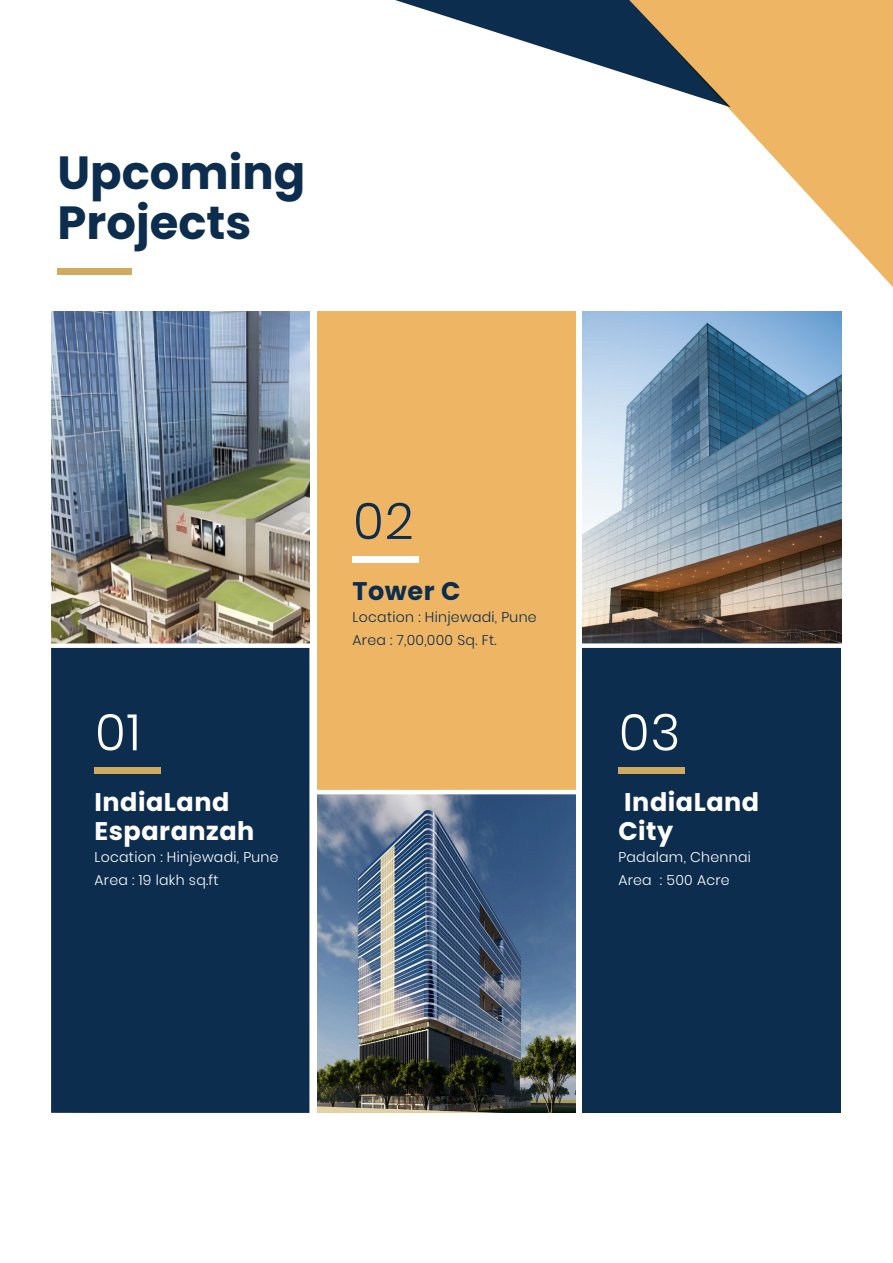
<style>
.page{position:relative;width:893px;height:1263px;background:#fff}
.page>*{position:absolute;margin:0;border:0;box-sizing:border-box;transform-origin:0 0}
.t1{font:300 50.85px "Poppins";color:#fff}
.t2{font:300 50.85px "Poppins";color:#0d2d4e}
.t3{font:700 46.5px/49.8px "Poppins";color:#0d2d4e}
.t4{font:700 25.5px/28.7px "Poppins";letter-spacing:.02em;color:#fff}
.t5{font:700 25.5px "Poppins";letter-spacing:.02em;color:#0d2d4e}
.t6{font:300 14.1px/22.6px "Poppins";letter-spacing:.02em;color:#fff}
.t7{font:300 14.1px/22.6px "Poppins";letter-spacing:.02em;color:#0d2d4e}
</style>
<div class="page">
<div style="left:51px;top:648px;width:258px;height:465px;background:#0d2d4e"></div>
<div style="left:57px;top:268px;width:75px;height:7px;background:#d0aa60"></div>
<svg style="left:727px;top:0;width:166px;height:287px;fill:#eeb664"></svg>
<svg style="left:395px;top:0;width:336px;height:107px"></svg>
<div style="left:317px;top:311px;width:258px;height:802px;background:#eeb664"></div>
<div style="left:583px;top:311px;width:258px;height:802px;background:#0d2d4e"></div>
<img style="left:51px;top:311px;width:258px;height:332px">
<img style="left:583px;top:311px;width:258px;height:332px">
<img style="left:317px;top:794px;width:258px;height:319px">
<div style="left:95px;top:768px;width:66px;height:6px;background:#d0aa60"></div>
<div style="left:619px;top:768px;width:66px;height:6px;background:#d0aa60"></div>
<div style="left:353px;top:557px;width:66px;height:6px;background:#fff"></div>
<div style="left:578px;top:643px;width:269px;height:5px;background:#fff"></div>
<hr style="left:312px;top:790px;width:269px;height:4px;background:#fff">
<h2 class="t3" style="left:57px;top:148px;width:249px">Upcoming<br>Projects</h2>
<h1 class="t1" style="left:95px;top:703px;width:47px">01</h1>
<h3 class="t4" style="left:95px;top:788px;width:161px">IndiaLand<br>Esparanzah</h3>
<p class="t6" style="left:95px;top:846px;width:186px">Location : Hinjewadi, Pune<br>Area : 19 lakh sq.ft</p>
<h1 class="t2" style="left:353px;top:492px;width:62px">02</h1>
<h3 class="t5" style="left:353px;top:576px;width:109px">Tower C</h3>
<p class="t7" style="left:353px;top:606px;width:186px">Location : Hinjewadi, Pune<br>Area : 7,00,000 Sq. Ft.</p>
<h1 class="t1" style="left:619px;top:703px;width:63px">03</h1>
<h3 class="t4" style="left:618px;top:788px;width:142px">IndiaLand<br>City</h3>
<p class="t6" style="left:618px;top:846px;width:134px">Padalam, Chennai<br>Area : 500 Acre</p>
</div>
